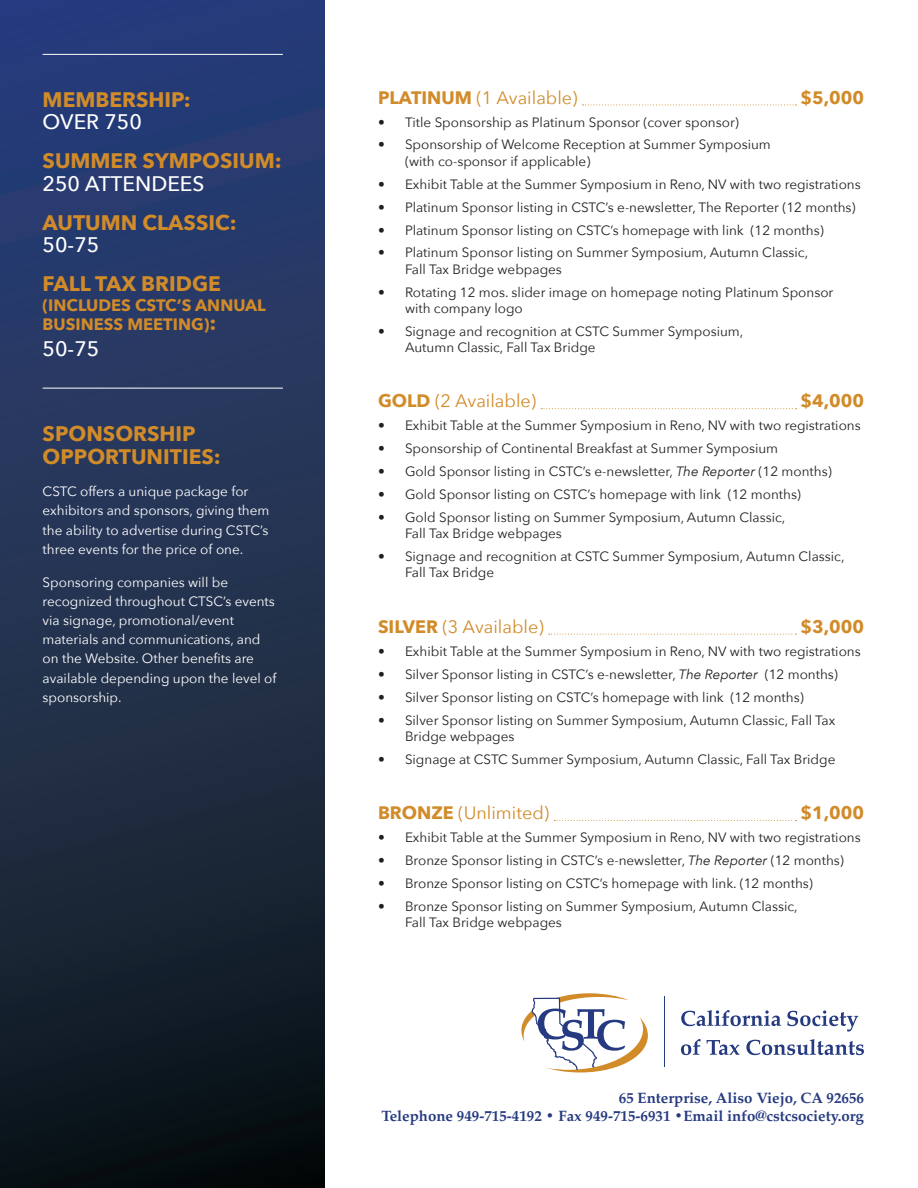
<style>
.page{position:relative;width:918px;height:1188px;background:#fff}
.page>*{position:absolute;margin:0;border:0;box-sizing:border-box;transform-origin:0 0}
.t1{font:700 21px/22.5px "Avenir Next";color:#d18b29}
.t2{font:500 21px "Avenir Next";color:#fff}
.t3{font:18px "Avenir Next";color:#d18b29}
.t4{font:700 18px "Avenir Next";color:#d18b29}
.t5{font:700 16.5px/19.5px "Avenir Next";color:#d18b29}
.t6{font:700 15px/18px "Palatino";color:#253a80;text-align:right}
.t7{font:13.5px/16.2px "Avenir Next";color:#231f20}
.t8{font:13.5px/19.2px "Avenir Next";color:#fff}
.s1{font-weight:500;color:#fff}
.s2{font-size:21px}
.s3{font-weight:700}
.s4{font-style:italic}
</style>
<div class="page">
<div style="left:0;top:0;width:325px;height:1187px;background:linear-gradient(to bottom,#2e4482,#101818)"></div>
<hr style="left:43px;top:388px;width:240px;height:1px;background:#fff">
<hr style="left:43px;top:54px;width:240px;height:1px;background:#fff">
<svg style="left:583px;top:104px;width:214px;height:1px"></svg>
<svg style="left:541px;top:408px;width:256px;height:1px"></svg>
<svg style="left:549px;top:634px;width:248px;height:1px"></svg>
<svg style="left:554px;top:820px;width:243px;height:1px"></svg>
<svg style="left:681px;top:1010px;width:100px;height:16px"></svg>
<svg style="left:787px;top:1010px;width:71px;height:22px"></svg>
<svg style="left:681px;top:1039px;width:20px;height:16px"></svg>
<svg style="left:707px;top:1040px;width:32px;height:15px"></svg>
<svg style="left:746px;top:1039px;width:118px;height:16px"></svg>
<hr style="left:664px;top:997px;width:1px;height:70px;background:#253a80">
<svg style="left:521px;top:993px;width:127px;height:80px"></svg>
<p class="t1" style="left:43px;top:88px;width:150px">MEMBERSHIP:<br><span class="s1">OVER 750</span></p>
<p class="t1" style="left:43px;top:149px;width:241px">SUMMER SYMPOSIUM:<br><span class="s1">250 ATTENDEES</span></p>
<p class="t1" style="left:43px;top:211px;width:196px">AUTUMN CLASSIC:<br><span class="s1">50-75</span></p>
<p class="t1" style="left:43px;top:272px;width:180px">FALL TAX BRIDGE</p>
<p class="t5" style="left:43px;top:295px;width:225px">(INCLUDES CSTC’S ANNUAL<br>BUSINESS MEETING)<span class="s2">:</span></p>
<p class="t2" style="left:43px;top:330px;width:58px">50-75</p>
<p class="t1" style="left:43px;top:422px;width:180px">SPONSORSHIP<br>OPPORTUNITIES:</p>
<p class="t8" style="left:43px;top:481px;width:228px">CSTC offers a unique package for exhibitors and sponsors, giving them the ability to advertise during CSTC’s three events for the price of one.</p>
<p class="t8" style="left:43px;top:572px;width:235px">Sponsoring companies will be recognized throughout CTSC’s events via signage, promotional/event materials and communications, and on the Website. Other benefits are available depending upon the level of sponsorship.</p>
<p class="t3" style="left:378px;top:82px;width:201px"><span class="s3">PLATINUM</span> (1 Available)</p>
<p class="t4" style="left:800px;top:82px;width:65px">$5,000</p>
<p class="t7" style="left:378px;top:113px;width:362px">• Title Sponsorship as Platinum Sponsor (cover sponsor)</p>
<p class="t7" style="left:405px;top:136px;width:367px;text-indent:-27px">• Sponsorship of Welcome Reception at Summer Symposium (with co-sponsor if applicable)</p>
<p class="t7" style="left:378px;top:175px;width:484px">• Exhibit Table at the Summer Symposium in Reno, NV with two registrations</p>
<p class="t7" style="left:378px;top:198px;width:479px">• Platinum Sponsor listing in CSTC’s e-newsletter, The Reporter (12 months)</p>
<p class="t7" style="left:378px;top:221px;width:447px">• Platinum Sponsor listing on CSTC’s homepage with link (12 months)</p>
<p class="t7" style="left:405px;top:244px;width:405px;text-indent:-27px">• Platinum Sponsor listing on Summer Symposium, Autumn Classic,<br>Fall Tax Bridge webpages</p>
<p class="t7" style="left:405px;top:283px;width:430px;text-indent:-27px">• Rotating 12 mos. slider image on homepage noting Platinum Sponsor with company logo</p>
<p class="t7" style="left:405px;top:322px;width:340px;text-indent:-27px">• Signage and recognition at CSTC Summer Symposium,<br>Autumn Classic, Fall Tax Bridge</p>
<p class="t3" style="left:378px;top:386px;width:160px"><span class="s3">GOLD</span> (2 Available)</p>
<p class="t4" style="left:800px;top:385px;width:65px">$4,000</p>
<p class="t7" style="left:378px;top:417px;width:484px">• Exhibit Table at the Summer Symposium in Reno, NV with two registrations</p>
<p class="t7" style="left:378px;top:440px;width:402px">• Sponsorship of Continental Breakfast at Summer Symposium</p>
<p class="t7" style="left:378px;top:463px;width:455px">• Gold Sponsor listing in CSTC’s e-newsletter, <span class="s4">The Reporter</span> (12 months)</p>
<p class="t7" style="left:378px;top:486px;width:425px">• Gold Sponsor listing on CSTC’s homepage with link (12 months)</p>
<p class="t7" style="left:405px;top:509px;width:382px;text-indent:-27px">• Gold Sponsor listing on Summer Symposium, Autumn Classic,<br>Fall Tax Bridge webpages</p>
<p class="t7" style="left:405px;top:548px;width:441px;text-indent:-27px">• Signage and recognition at CSTC Summer Symposium, Autumn Classic,<br>Fall Tax Bridge</p>
<p class="t3" style="left:378px;top:611px;width:167px"><span class="s3">SILVER</span> (3 Available)</p>
<p class="t4" style="left:800px;top:611px;width:65px">$3,000</p>
<p class="t7" style="left:378px;top:642px;width:484px">• Exhibit Table at the Summer Symposium in Reno, NV with two registrations</p>
<p class="t7" style="left:378px;top:665px;width:461px">• Silver Sponsor listing in CSTC’s e-newsletter, <span class="s4">The Reporter</span> (12 months)</p>
<p class="t7" style="left:378px;top:688px;width:427px">• Silver Sponsor listing on CSTC’s homepage with link (12 months)</p>
<p class="t7" style="left:405px;top:711px;width:432px;text-indent:-27px">• Silver Sponsor listing on Summer Symposium, Autumn Classic, Fall Tax<br>Bridge webpages</p>
<p class="t7" style="left:378px;top:750px;width:459px">• Signage at CSTC Summer Symposium, Autumn Classic, Fall Tax Bridge</p>
<p class="t3" style="left:378px;top:798px;width:173px"><span class="s3">BRONZE</span> (Unlimited)</p>
<p class="t4" style="left:800px;top:797px;width:65px">$1,000</p>
<p class="t7" style="left:378px;top:829px;width:484px">• Exhibit Table at the Summer Symposium in Reno, NV with two registrations</p>
<p class="t7" style="left:378px;top:852px;width:468px">• Bronze Sponsor listing in CSTC’s e-newsletter, <span class="s4">The Reporter</span> (12 months)</p>
<p class="t7" style="left:378px;top:875px;width:436px">• Bronze Sponsor listing on CSTC’s homepage with link. (12 months)</p>
<p class="t7" style="left:405px;top:898px;width:394px;text-indent:-27px">• Bronze Sponsor listing on Summer Symposium, Autumn Classic,<br>Fall Tax Bridge webpages</p>
<p class="t6" style="left:381px;top:1088px;width:484px">65 Enterprise, Aliso Viejo, CA 92656<br>Telephone 949-715-4192 • Fax 949-715-6931 •Email info@cstcsociety.org</p>
</div>
